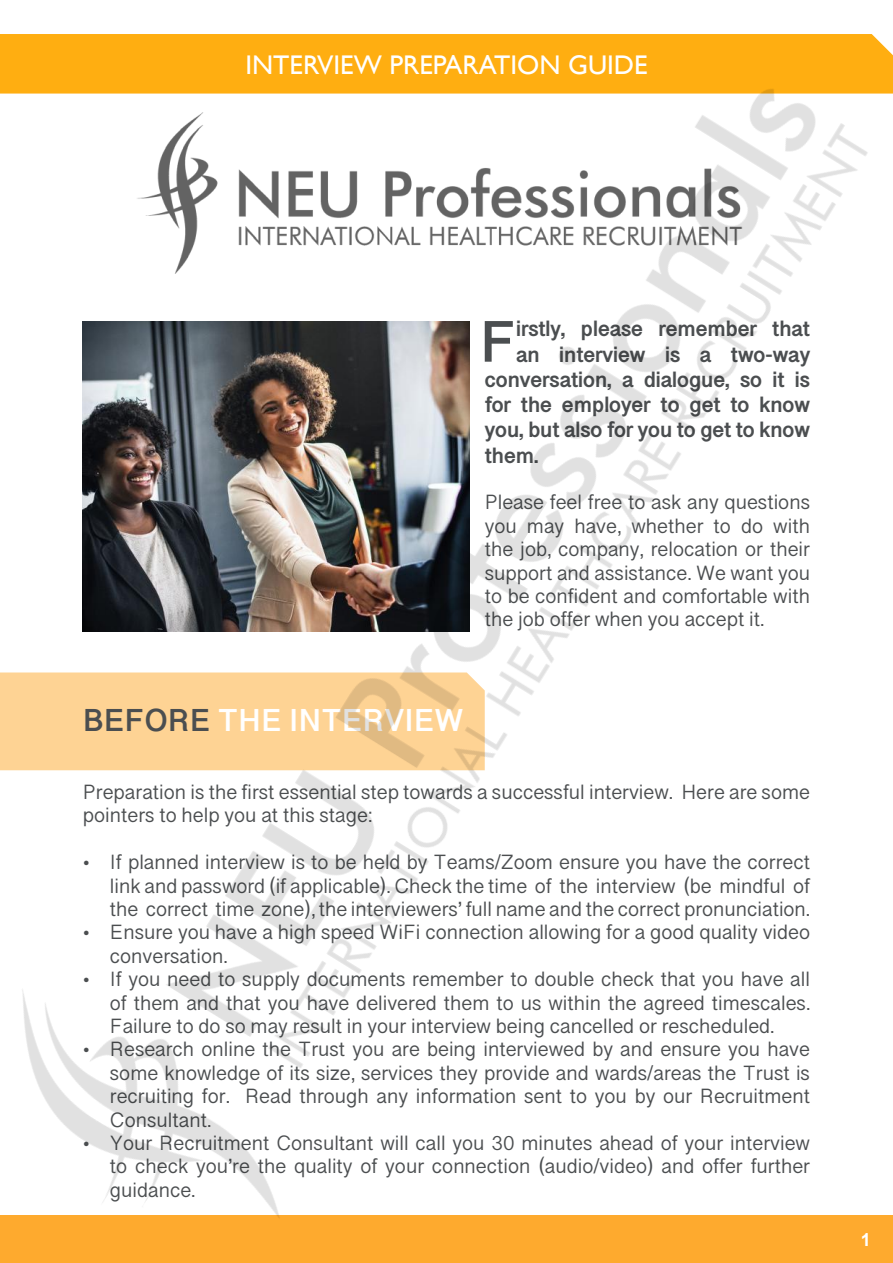
<style>
.page{position:relative;width:893px;height:1263px;background:#fff}
.page>*{position:absolute;margin:0;border:0;box-sizing:border-box;transform-origin:0 0}
.t1{font:700 55.35px "Telugu Sangam MN";color:#4b4e50}
.t2{font:700 30px "Telugu Sangam MN";color:#fff}
.t3{font:27px "Gill Sans";color:#fff}
.t4{font:700 21px "Telugu Sangam MN";color:#4b4e50}
.t5{font:19.5px/23.4px "Telugu Sangam MN";color:#4b4e50;text-align:justify}
.t6{font:700 18px "Arial";color:#fff}
.s1{color:#4b4e50}
</style>
<div class="page">
<img style="left:0;top:34px;width:893px;height:1229px">
<img style="left:892px;top:281px;width:1px;height:920px">
<h3 class="t3" style="left:245px;top:49px;width:404px">INTERVIEW PREPARATION GUIDE</h3>
<h1 class="t1" style="left:480px;top:310px;width:38px">F</h1>
<p class="t4" style="left:516px;top:317px;width:295px">irstly, please remember that</p>
<p class="t4" style="left:516px;top:342px;width:295px">an interview is a two-way</p>
<p class="t4" style="left:485px;top:367px;width:327px">conversation, a dialogue, so it is</p>
<p class="t4" style="left:485px;top:393px;width:327px">for the employer to get to know</p>
<p class="t4" style="left:485px;top:418px;width:327px">you, but also for you to get to know</p>
<p class="t4" style="left:485px;top:443px;width:55px">them.</p>
<p class="t5" style="left:485px;top:491px;width:327px">Please feel free to ask any questions you may have, whether to do with the job, company, relocation or their support and assistance. We want you to be confident and comfortable with the job offer when you accept it.</p>
<h2 class="t2" style="left:83px;top:703px;width:382px"><span class="s1">BEFORE</span> THE INTERVIEW</h2>
<p class="t5" style="left:83px;top:780px;width:729px">Preparation is the first essential step towards a successful interview. Here are some pointers to help you at this stage:</p>
<p class="t5" style="left:110px;top:851px;width:702px;text-indent:-27px">• If planned interview is to be held by Teams/Zoom ensure you have the correct link and password (if applicable). Check the time of the interview (be mindful of the correct time zone), the interviewers’ full name and the correct pronunciation.</p>
<p class="t5" style="left:110px;top:921px;width:702px;text-indent:-27px">• Ensure you have a high speed WiFi connection allowing for a good quality video conversation.</p>
<p class="t5" style="left:110px;top:968px;width:702px;text-indent:-27px">• If you need to supply documents remember to double check that you have all of them and that you have delivered them to us within the agreed timescales.<br>Failure to do so may result in your interview being cancelled or rescheduled.</p>
<p class="t5" style="left:110px;top:1038px;width:702px;text-indent:-27px">• Research online the Trust you are being interviewed by and ensure you have some knowledge of its size, services they provide and wards/areas the Trust is recruiting for. Read through any information sent to you by our Recruitment Consultant.</p>
<p class="t5" style="left:110px;top:1131px;width:702px;text-indent:-27px">• Your Recruitment Consultant will call you 30 minutes ahead of your interview to check you’re the quality of your connection (audio/video) and offer further guidance.</p>
<p class="t6" style="left:861px;top:1228px;width:12px">1</p>
</div>
